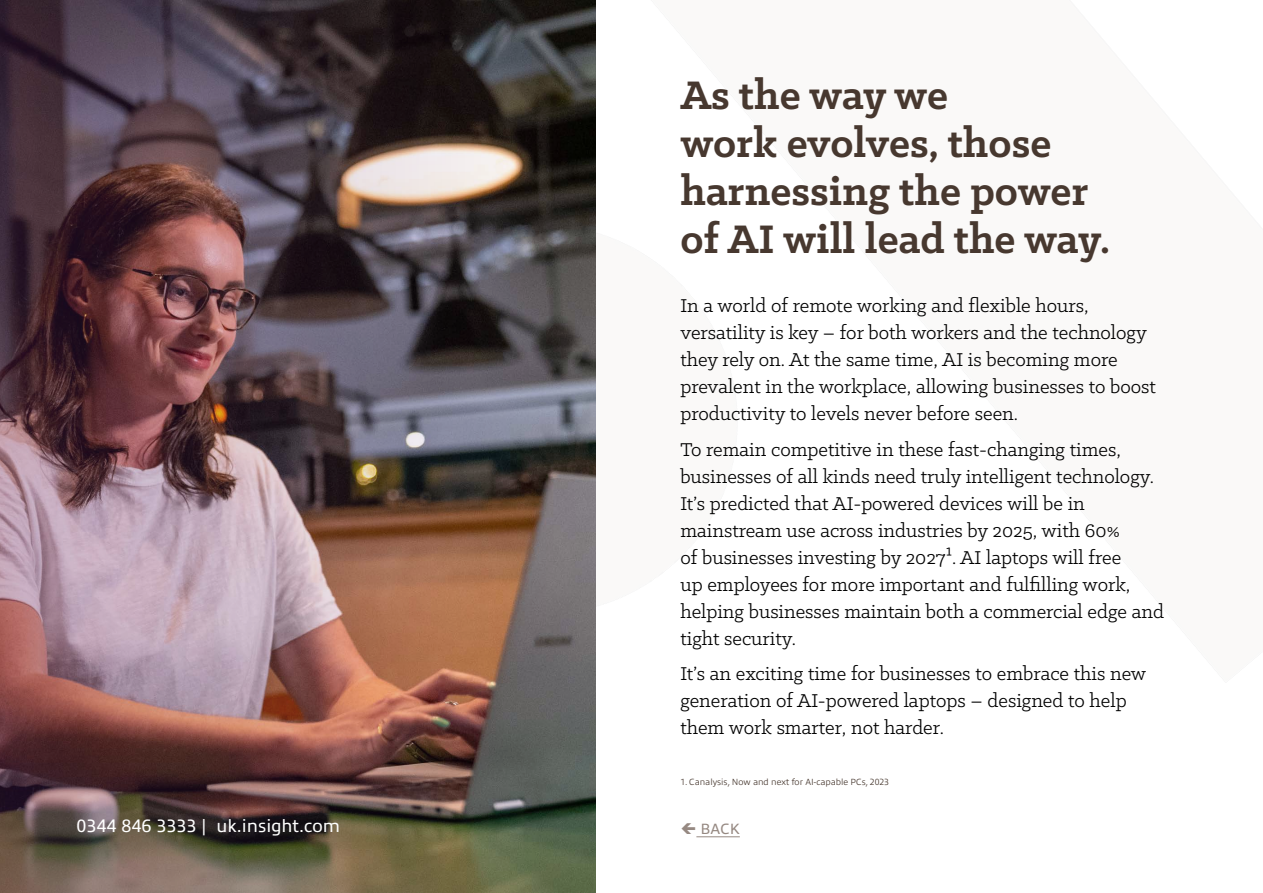
<style>
.page{position:relative;width:1263px;height:893px;background:#fff}
.page>*{position:absolute;margin:0;border:0;box-sizing:border-box;transform-origin:0 0}
.t1{font:700 45px/48px "Klinic Slab";color:#47382f}
.t2{font:21px/27px "Klinic Slab";color:#000}
.t3{font:18px "Allumi Pro";color:#fff}
.t4{font:15px "Allumi Pro";color:#968982}
.t5{font:300 9px "Allumi Pro";color:#47382f}
</style>
<div class="page">
<hr style="left:696px;top:836px;width:44px;height:1px;background:#968982">
<img style="left:0;top:0;width:595px;height:893px">
<p class="t3" style="left:77px;top:812px;width:265px">0344 846 3333 | uk.insight.com</p>
<h1 class="t1" style="left:680px;top:70px;width:431px">As the way we<br>work evolves, those harnessing the power of AI will lead the way.</h1>
<p class="t2" style="left:680px;top:292px;width:477px">In a world of remote working and flexible hours, versatility is key – for both workers and the technology they rely on. At the same time, AI is becoming more prevalent in the workplace, allowing businesses to boost productivity to levels never before seen.</p>
<p class="t2" style="left:680px;top:435px;width:485px">To remain competitive in these fast-changing times, businesses of all kinds need truly intelligent technology.<br>It’s predicted that AI-powered devices will be in mainstream use across industries by 2025, with 60%<br>of businesses investing by 2027¹. AI laptops will free<br>up employees for more important and fulfilling work, helping businesses maintain both a commercial edge and tight security.</p>
<p class="t2" style="left:680px;top:660px;width:467px">It’s an exciting time for businesses to embrace this new generation of AI-powered laptops – designed to help them work smarter, not harder.</p>
<p class="t5" style="left:680px;top:775px;width:210px">1. Canalysis, Now and next for AI-capable PCs, 2023</p>
<p class="t4" style="left:700px;top:818px;width:41px">BACK</p>
</div>
